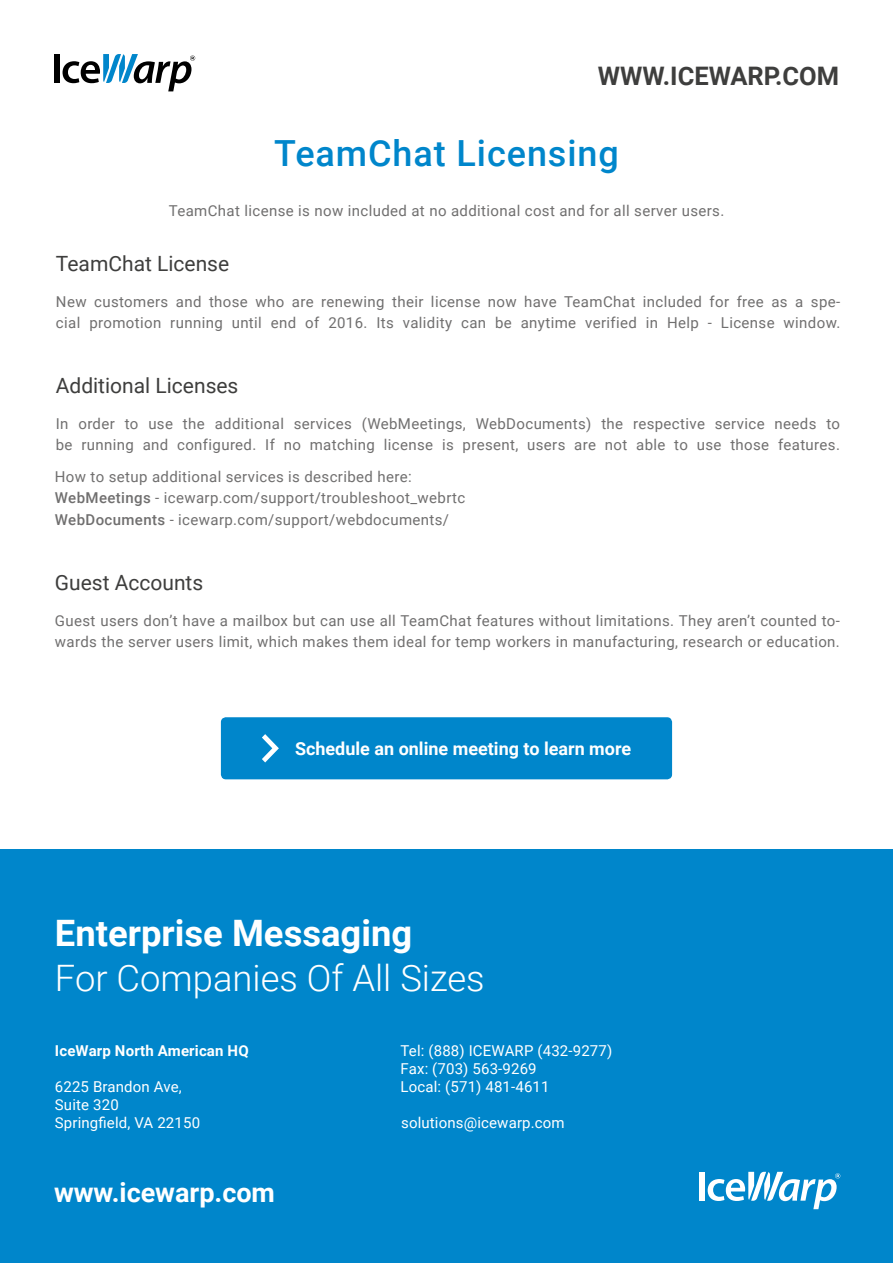
<style>
.page{position:relative;width:893px;height:1263px;background:#fff}
.page>*{position:absolute;margin:0;border:0;box-sizing:border-box;transform-origin:0 0}
.t1{font:300 36.45px "Roboto";color:#fff}
.t2{font:700 36.45px "Roboto";color:#fff}
.t3{font:500 36px "Roboto";letter-spacing:.025em;color:#0086cb}
.t4{font:700 27px "Roboto";color:#fff}
.t5{font:700 25.5px "Roboto";color:#3e3e3d}
.t6{font:21px "Roboto";color:#3e3e3d}
.t7{font:700 18px "Roboto";color:#fff}
.t8{font:15px/21px "Roboto";letter-spacing:.025em;color:#706f6f}
.t9{font:15px "Roboto";letter-spacing:.01em;color:#fff}
.t10{font:700 15px "Roboto";letter-spacing:.01em;color:#fff}
.s1{font-weight:500}
</style>
<div class="page">
<div style="left:0;top:849px;width:893px;height:414px;background:#0086cb"></div>
<div style="left:699px;top:1172px;width:6px;height:29px;background:#fff"></div>
<svg style="left:708px;top:1172px;width:132px;height:37px"></svg>
<div style="left:54px;top:54px;width:6px;height:29px;background:#000"></div>
<svg style="left:63px;top:54px;width:132px;height:37px"></svg>
<div style="left:222px;top:718px;width:449px;height:61px;background:#0086cb;border-radius:4px"></div>
<div style="left:221px;top:717px;width:451px;height:62px;border:2px solid #0086cb;border-radius:4px"></div>
<svg style="left:262px;top:734px;width:17px;height:28px"></svg>
<p class="t5" style="left:598px;top:58px;width:243px">WWW.ICEWARP.COM</p>
<p class="t3" style="left:274px;top:128px;width:346px">TeamChat Licensing</p>
<p class="t8" style="left:169px;top:200px;width:557px">TeamChat license is now included at no additional cost and for all server users.</p>
<p class="t6" style="left:56px;top:249px;width:175px">TeamChat License</p>
<p class="t8" style="left:56px;top:290px;width:786px">New customers and those who are renewing their license now have TeamChat included for free as a spe&shy;cial promotion running until end of 2016. Its validity can be anytime verified in Help - License window.</p>
<p class="t6" style="left:56px;top:371px;width:184px">Additional Licenses</p>
<p class="t8" style="left:56px;top:412px;width:786px">In order to use the additional services (WebMeetings, WebDocuments) the respective service needs to be running and configured. If no matching license is present, users are not able to use those features.</p>
<p class="t8" style="left:55px;top:466px;width:358px">How to setup additional services is described here:</p>
<p class="t8" style="left:55px;top:487px;width:412px"><span class="s1">WebMeetings</span> - icewarp.com/support/troubleshoot_webrtc</p>
<p class="t8" style="left:55px;top:508px;width:396px"><span class="s1">WebDocuments</span> - icewarp.com/support/webdocuments/</p>
<p class="t6" style="left:55px;top:568px;width:150px">Guest Accounts</p>
<p class="t8" style="left:55px;top:609px;width:786px">Guest users don’t have a mailbox but can use all TeamChat features without limitations. They aren’t counted to&shy;wards the server users limit, which makes them ideal for temp workers in manufacturing, research or education.</p>
<p class="t7" style="left:295px;top:736px;width:338px">Schedule an online meeting to learn more</p>
<p class="t2" style="left:55px;top:907px;width:359px">Enterprise Messaging</p>
<p class="t1" style="left:55px;top:952px;width:431px">For Companies Of All Sizes</p>
<p class="t10" style="left:55px;top:1040px;width:195px">IceWarp North American HQ</p>
<p class="t9" style="left:55px;top:1076px;width:128px">6225 Brandon Ave,</p>
<p class="t9" style="left:55px;top:1094px;width:65px">Suite 320</p>
<p class="t9" style="left:55px;top:1112px;width:147px">Springfield, VA 22150</p>
<p class="t4" style="left:54px;top:1173px;width:222px">www.icewarp.com</p>
<p class="t9" style="left:401px;top:1040px;width:213px">Tel: (888) ICEWARP (432-9277)</p>
<p class="t9" style="left:401px;top:1058px;width:138px">Fax: (703) 563-9269</p>
<p class="t9" style="left:401px;top:1076px;width:151px">Local: (571) 481-4611</p>
<p class="t9" style="left:401px;top:1112px;width:165px">solutions@icewarp.com</p>
</div>
